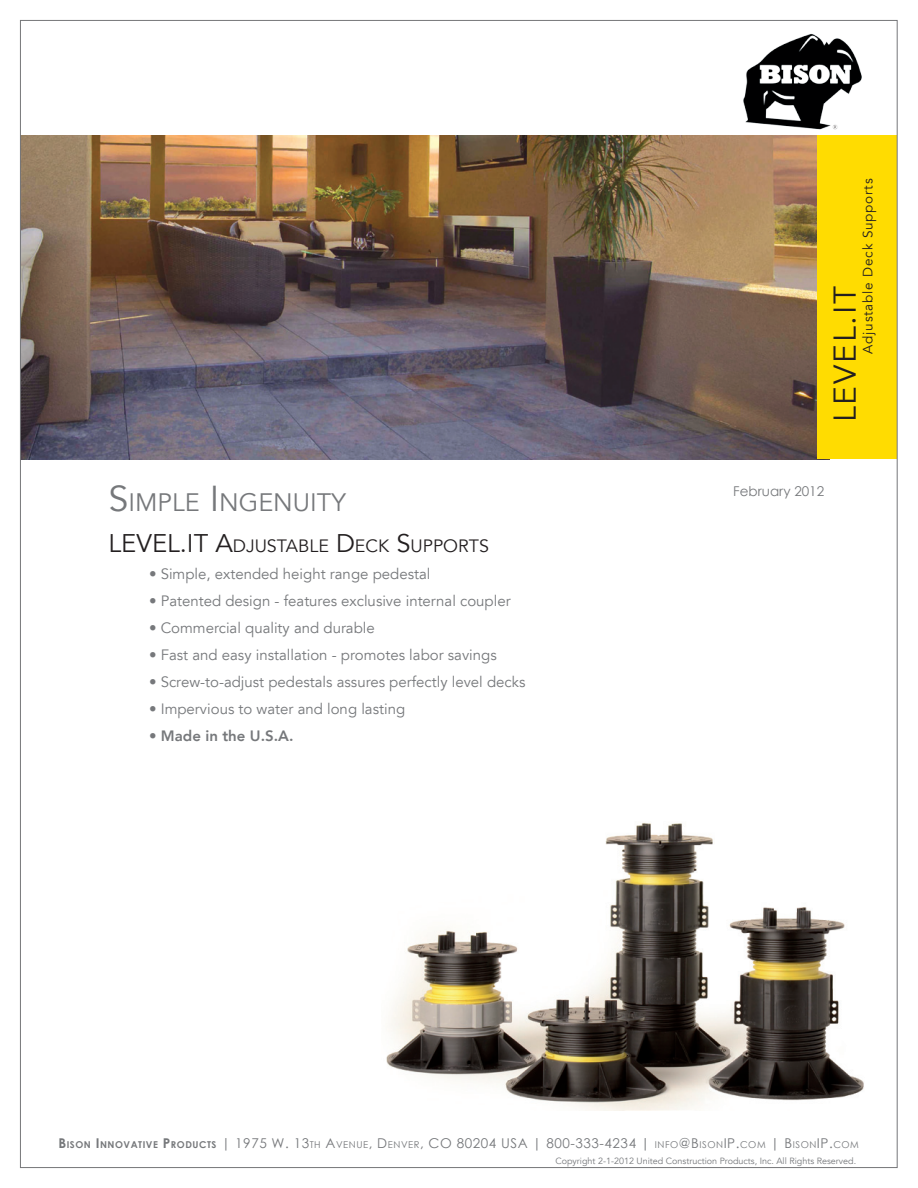
<style>
.page{position:relative;width:918px;height:1188px;background:#fff}
.page>*{position:absolute;margin:0;border:0;box-sizing:border-box;transform-origin:0 0}
.t1{font:31.5px "Avenir LT";letter-spacing:.06em;color:#231f20}
.t2{font:25.2px "Avenir LT";color:#76787b}
.t3{font:17.85px "Avenir LT";color:#231f20}
.t4{font:15px "Avenir LT";color:#76787b}
.t5{font:800 15px "Avenir LT";color:#76787b}
.t6{font:13.5px "Century Gothic";letter-spacing:.04em;color:#76787b}
.t7{font:13.5px "Avenir LT";letter-spacing:.06em;color:#231f20}
.t8{font:13.5px "Century Gothic";color:#76787b}
.t9{font:9px "Avenir LT";color:#76787b}
.s1{font-size:36px}
.s2{font-size:25.5px}
.s3{font-weight:400}
.s4{font-weight:700}
.s5{font-weight:700;font-size:9.45px}
.s6{font-size:9.45px}
</style>
<div class="page">
<img style="left:22px;top:135px;width:796px;height:324px">
<img style="left:386px;top:822px;width:478px;height:289px">
<img style="left:743px;top:34px;width:119px;height:96px">
<div style="left:818px;top:135px;width:79px;height:324px;background:#ffdc01"></div>
<h2 class="t2" style="left:109px;top:488px;width:239px"><span class="s1">S</span>IMPLE <span class="s1">I</span> NGENUITY</h2>
<p class="t3" style="left:109px;top:535px;width:380px"><span class="s2">LEVEL.IT</span> <span class="s2">A</span>DJUSTABLE <span class="s2">D</span> ECK <span class="s2">S</span>UPPORTS</p>
<p class="t4" style="left:149px;top:565px;width:283px">• Simple, extended height range pedestal</p>
<p class="t4" style="left:149px;top:592px;width:363px">• Patented design - features exclusive internal coupler</p>
<p class="t4" style="left:149px;top:619px;width:227px">• Commercial quality and durable</p>
<p class="t4" style="left:149px;top:646px;width:349px">• Fast and easy installation - promotes labor savings</p>
<p class="t4" style="left:149px;top:673px;width:378px">• Screw-to-adjust pedestals assures perfectly level decks</p>
<p class="t4" style="left:149px;top:700px;width:258px">• Impervious to water and long lasting</p>
<p class="t5" style="left:149px;top:726px;width:146px"><span class="s3">•</span> Made in the U.S.A.</p>
<p class="t7" style="left:860px;top:354px;width:177px;rotate:-90deg">Adjustable Deck Supports</p>
<h1 class="t1" style="left:827px;top:422px;width:138px;rotate:-90deg">LEVEL.IT</h1>
<p class="t8" style="left:733px;top:482px;width:92px">February 2012</p>
<p class="t6" style="left:58px;top:1133px;width:802px"><span class="s4">B</span><span class="s5">ISON</span> <span class="s4">I</span> <span class="s5">NNOVATIVE</span> <span class="s4">P</span><span class="s5">RODUCTS</span> | 1975 W. 13<span class="s6">TH</span> A<span class="s6">VENUE</span>, D<span class="s6">ENVER</span>, CO 80204 USA | 800-333-4234 | <span class="s6">INFO</span>@B<span class="s6">ISON</span>IP.<span class="s6">COM</span> | B<span class="s6">ISON</span>IP.<span class="s6">COM</span></p>
<p class="t9" style="left:555px;top:1156px;width:302px">Copyright 2-1-2012 United Construction Products, Inc. All Rights Reserved.</p>
</div>
